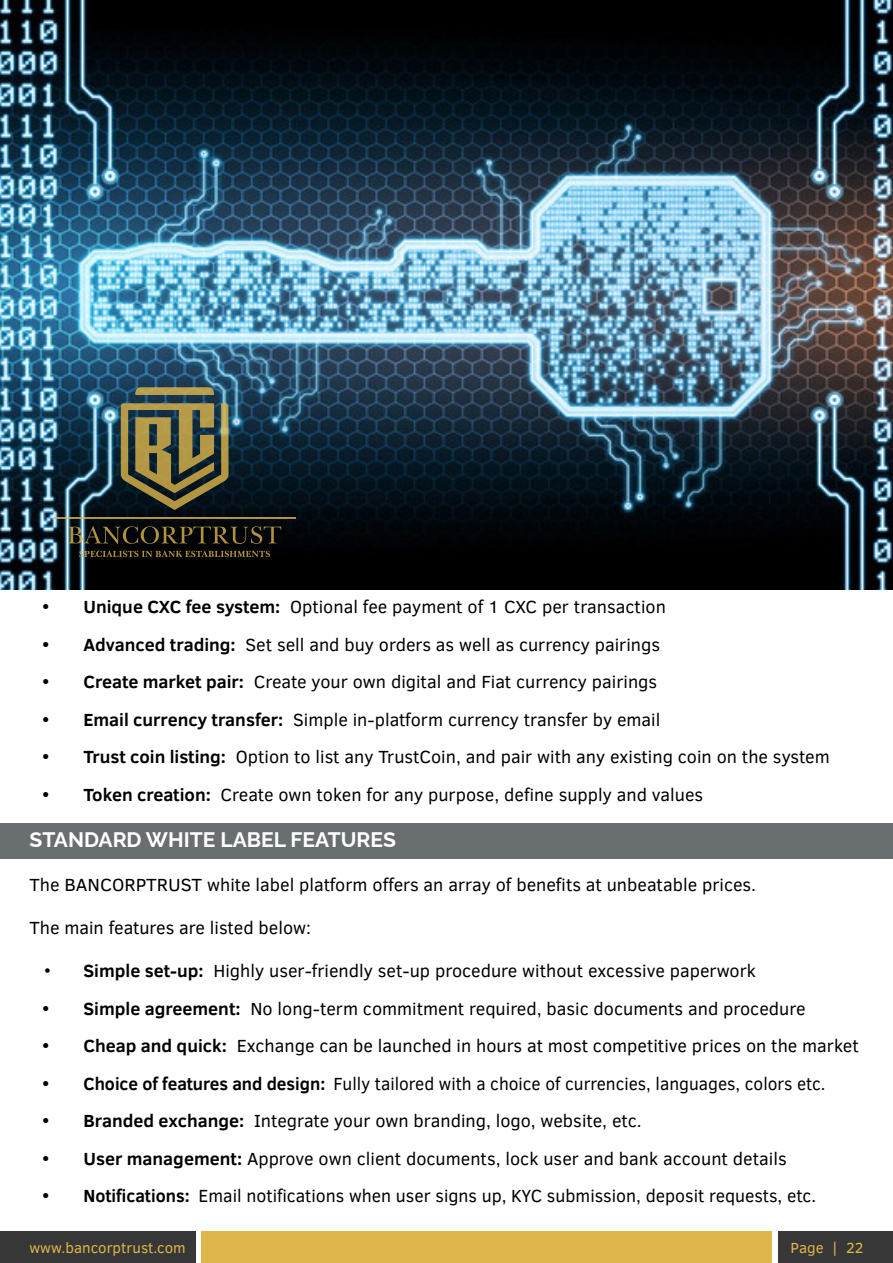
<style>
.page{position:relative;width:893px;height:1263px;background:#fff}
.page>*{position:absolute;margin:0;border:0;box-sizing:border-box;transform-origin:0 0}
.t1{font:700 21px "Raleway";color:#fff}
.t2{font:18px "Clear Sans";color:#000}
.t3{font:18px "Clear Sans";color:#000;scale:.96 1}
.t4{font:15px "Clear Sans";color:#dfb64a}
.s1{font-weight:700}
</style>
<div class="page">
<div style="left:0;top:1231px;width:893px;height:32px;background:#dfb64a"></div>
<svg style="left:195px;top:1231px;width:5px;height:32px"></svg>
<div style="left:0;top:1231px;width:195px;height:32px;background:#373737"></div>
<div style="left:773px;top:1231px;width:104px;height:32px;background:#fefefe"></div>
<div style="left:778px;top:1231px;width:115px;height:32px;background:#373737"></div>
<div style="left:0;top:824px;width:893px;height:35px;background:#696e71"></div>
<img style="left:0;top:0;width:892px;height:590px">
<svg style="left:121px;top:403px;width:108px;height:107px;background:#67623c"></svg>
<svg style="left:135px;top:387px;width:79px;height:8px"></svg>
<svg style="left:79px;top:551px;width:191px;height:6px"></svg>
<svg style="left:68px;top:526px;width:213px;height:18px;background:#2f2c1b"></svg>
<hr style="left:54px;top:517px;width:241px;height:2px;background:#dfb64a">
<p class="t2" style="left:42px;top:595px;width:625px"><span class="s1">• Unique CXC fee system:</span> Optional fee payment of 1 CXC per transaction</p>
<p class="t2" style="left:42px;top:632px;width:619px"><span class="s1">• Advanced trading:</span> Set sell and buy orders as well as currency pairings</p>
<p class="t2" style="left:42px;top:670px;width:616px"><span class="s1">• Create market pair:</span> Create your own digital and Fiat currency pairings</p>
<p class="t2" style="left:42px;top:707px;width:619px"><span class="s1">• Email currency transfer:</span> Simple in-platform currency transfer by email</p>
<p class="t2" style="left:42px;top:745px;width:789px"><span class="s1">• Trust coin listing:</span> Option to list any TrustCoin, and pair with any existing coin on the system</p>
<p class="t2" style="left:42px;top:782px;width:662px"><span class="s1">• Token creation:</span> Create own token for any purpose, define supply and values</p>
<p class="t1" style="left:29px;top:823px;width:368px">STANDARD WHITE LABEL FEATURES</p>
<p class="t2" style="left:29px;top:872px;width:728px">The BANCORPTRUST white label platform offers an array of benefits at unbeatable prices.</p>
<p class="t2" style="left:29px;top:916px;width:283px">The main features are listed below:</p>
<p class="t2" style="left:44px;top:959px;width:714px">• <span class="s1">Simple set-up:</span> Highly user-friendly set-up procedure without excessive paperwork</p>
<p class="t2" style="left:42px;top:996px;width:765px"><span class="s1">• Simple agreement:</span> No long-term commitment required, basic documents and procedure</p>
<p class="t2" style="left:42px;top:1034px;width:818px"><span class="s1">• Cheap and quick:</span> Exchange can be launched in hours at most competitive prices on the market</p>
<p class="t3" style="left:42px;top:1071px;width:817px"><span class="s1">• Choice of features and design:</span> Fully tailored with a choice of currencies, languages, colors etc.</p>
<p class="t2" style="left:42px;top:1109px;width:601px"><span class="s1">• Branded exchange:</span> Integrate your own branding, logo, website, etc.</p>
<p class="t2" style="left:42px;top:1146px;width:746px"><span class="s1">• User management:</span> Approve own client documents, lock user and bank account details</p>
<p class="t2" style="left:42px;top:1184px;width:775px"><span class="s1">• Notifications:</span> Email notifications when user signs up, KYC submission, deposit requests, etc.</p>
<p class="t4" style="left:29px;top:1237px;width:158px">www.bancorptrust.com</p>
<p class="t4" style="left:791px;top:1237px;width:74px">Page | 22</p>
</div>
